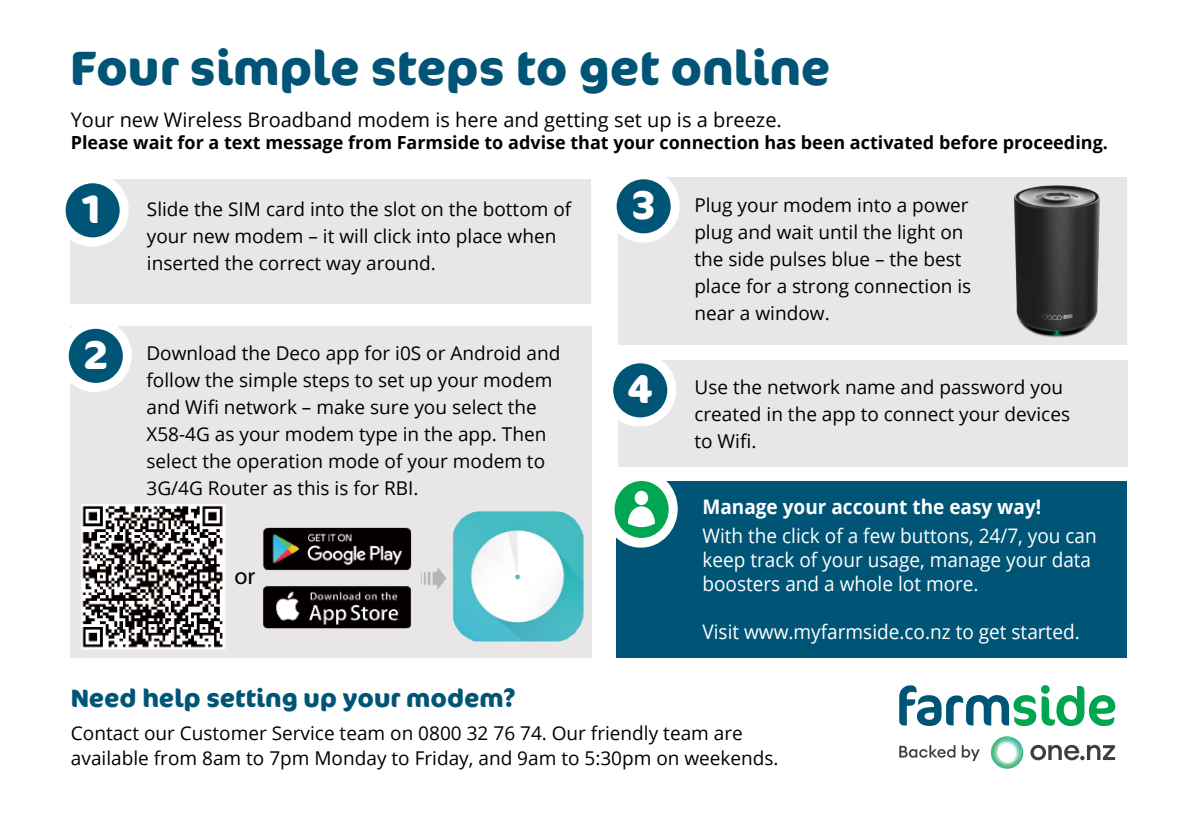
<style>
.page{position:relative;width:1191px;height:840px;background:#fff}
.page>*{position:absolute;margin:0;border:0;box-sizing:border-box;transform-origin:0 0}
.t1{font:700 48px "Cocon";color:#005576}
.t2{font:700 25px "Cocon";color:#005576}
.t3{font:23.8px "Myriad Pro";color:#000}
.t4{font:20px/24px "Open Sans";color:#fff;scale:.95 1}
.t5{font:20px "Open Sans";color:#000}
.t6{font:700 20px "Open Sans";color:#fff;scale:.95 1}
.t7{font:19px/27px "Open Sans";color:#000}
.t8{font:700 18px "Open Sans";color:#000}
.s1{font-family:"Cocon";font-weight:700;font-size:40px;color:#fff}
</style>
<div class="page">
<div style="left:616px;top:480px;width:511px;height:176px;background:#005576"></div>
<div style="left:604px;top:470px;width:73px;height:77px;background:#fff;border-radius:50%"></div>
<div style="left:614px;top:480px;width:54px;height:57px;background:#00a651;border-radius:50%"></div>
<svg style="left:628px;top:506px;width:27px;height:21px"></svg>
<div style="left:634px;top:490px;width:14px;height:15px;background:#fff;border-radius:50%"></div>
<div style="left:618px;top:359px;width:509px;height:107px;background:#e8e6e6"></div>
<div style="left:603px;top:353px;width:73px;height:73px;background:#fff;border-radius:50%"></div>
<div style="left:613px;top:363px;width:54px;height:54px;background:#005576;border-radius:50%"></div>
<div style="left:618px;top:177px;width:509px;height:167px;background:#e8e6e6"></div>
<div style="left:606px;top:169px;width:73px;height:73px;background:#fff;border-radius:50%"></div>
<div style="left:616px;top:179px;width:54px;height:54px;background:#005576;border-radius:50%"></div>
<img style="left:978px;top:185px;width:147px;height:160px">
<div style="left:71px;top:326px;width:521px;height:330px;background:#e8e6e6"></div>
<div style="left:58px;top:318px;width:74px;height:74px;background:#fff;border-radius:50%"></div>
<div style="left:69px;top:328px;width:54px;height:54px;background:#005576;border-radius:50%"></div>
<img style="left:81px;top:504px;width:144px;height:146px">
<img style="left:263px;top:527px;width:131px;height:102px">
<img style="left:462px;top:511px;width:122px;height:131px">
<img style="left:394px;top:518px;width:68px;height:117px">
<div style="left:70px;top:180px;width:521px;height:124px;background:#e8e6e6"></div>
<div style="left:55px;top:173px;width:74px;height:73px;background:#fff;border-radius:50%"></div>
<div style="left:66px;top:183px;width:54px;height:54px;background:#005576;border-radius:50%"></div>
<svg style="left:899px;top:685px;width:216px;height:40px"></svg>
<svg style="left:1041px;top:684px;width:8px;height:9px"></svg>
<svg style="left:899px;top:745px;width:56px;height:12px"></svg>
<svg style="left:961px;top:745px;width:18px;height:15px"></svg>
<svg style="left:1030px;top:744px;width:85px;height:15px"></svg>
<img style="left:991px;top:736px;width:32px;height:32px">
<img style="left:999px;top:737px;width:22px;height:20px">
<img style="left:995px;top:743px;width:22px;height:20px">
<img style="left:998px;top:740px;width:21px;height:20px">
<h1 class="t1" style="left:70px;top:39px;width:762px">Four simple steps to get online</h1>
<p class="t5" style="left:71px;top:106px;width:712px">Your new Wireless Broadband modem is here and getting set up is a breeze.</p>
<p class="t8" style="left:71px;top:129px;width:1038px">Please wait for a text message from Farmside to advise that your connection has been activated before proceeding.</p>
<p class="t7" style="left:147px;top:195px;width:426px;text-indent:-64px"><span class="s1">1</span> Slide the SIM card into the slot on the bottom of your new modem – it will click into place when inserted the correct way around.</p>
<p class="t7" style="left:146px;top:338px;width:415px;text-indent:-63px"><span class="s1">2</span> Download the Deco app for i0S or Android and follow the simple steps to set up your modem and Wifi network – make sure you select the X58-4G as your modem type in the app. Then select the operation mode of your modem to 3G/4G Router as this is for RBI.</p>
<p class="t3" style="left:234px;top:561px;width:22px">or</p>
<p class="t7" style="left:694px;top:191px;width:278px;text-indent:-63px"><span class="s1">3</span> Plug your modem into a power plug and wait until the light on the side pulses blue – the best place for a strong connection is near a window.</p>
<p class="t7" style="left:694px;top:373px;width:377px;text-indent:-66px"><span class="s1">4</span> Use the network name and password you created in the app to connect your devices to Wifi.</p>
<p class="t6" style="left:702px;top:493px;width:358px">Manage your account the easy way!</p>
<p class="t4" style="left:702px;top:523px;width:416px">With the click of a few buttons, 24/7, you can keep track of your usage, manage your data boosters and a whole lot more.</p>
<p class="t4" style="left:702px;top:619px;width:398px">Visit www.myfarmside.co.nz to get started.</p>
<h2 class="t2" style="left:71px;top:682px;width:447px">Need help setting up your modem?</h2>
<p class="t7" style="left:71px;top:719px;width:709px;line-height:25.6px">Contact our Customer Service team on 0800 32 76 74. Our friendly team are available from 8am to 7pm Monday to Friday, and 9am to 5:30pm on weekends.</p>
</div>
